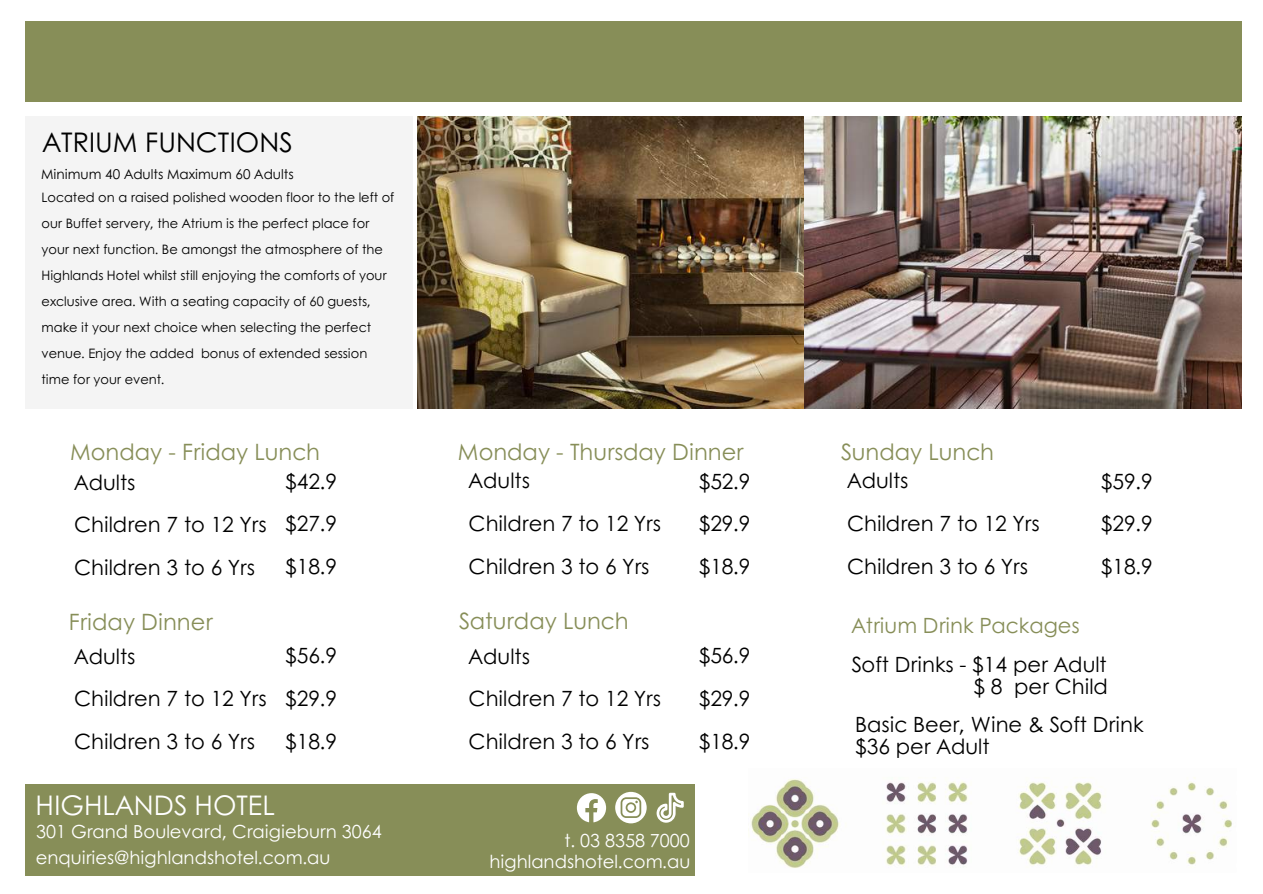
<style>
.page{position:relative;width:1263px;height:894px;background:#fff}
.page>*{position:absolute;margin:0;border:0;box-sizing:border-box;transform-origin:0 0}
.t1{font:27px "Century Gothic";color:#000}
.t2{font:27px "Century Gothic";color:#fff}
.t3{font:22.5px "Century Gothic";color:#878e58}
.t4{font:21px/42.8px "Century Gothic";color:#000}
.t5{font:21px "Century Gothic";color:#878e58}
.t6{font:18px/25.3px "Century Gothic";color:#fff}
.t7{font:13.5px "Century Gothic";color:#000}
.t8{font:13.05px/26px "Century Gothic";color:#000}
</style>
<div class="page">
<div style="left:25px;top:21px;width:1217px;height:81px;background:#878e58"></div>
<div style="left:25px;top:784px;width:669px;height:90px;background:#878e58"></div>
<div style="left:25px;top:116px;width:388px;height:292px;background:#f4f4f4"></div>
<img style="left:748px;top:777px;width:484px;height:91px">
<img style="left:417px;top:116px;width:387px;height:293px">
<img style="left:804px;top:116px;width:437px;height:293px">
<svg style="left:577px;top:793px;width:29px;height:29px"></svg>
<svg style="left:615px;top:791px;width:32px;height:32px"></svg>
<svg style="left:657px;top:792px;width:27px;height:30px"></svg>
<h1 class="t1" style="left:42px;top:122px;width:251px">ATRIUM FUNCTIONS</h1>
<p class="t7" style="left:41px;top:163px;width:254px">Minimum 40 Adults Maximum 60 Adults</p>
<p class="t8" style="left:42px;top:184px;width:354px">Located on a raised polished wooden floor to the left of our Buffet servery, the Atrium is the perfect place for your next function. Be amongst the atmosphere of the Highlands Hotel whilst still enjoying the comforts of your exclusive area. With a seating capacity of 60 guests, make it your next choice when selecting the perfect venue. Enjoy the added bonus of extended session time for your event.</p>
<h2 class="t3" style="left:70px;top:434px;width:251px">Monday - Friday Lunch</h2>
<h3 class="t4" style="left:74px;top:459px;width:194px">Adults<br>Children 7 to 12 Yrs<br>Children 3 to 6 Yrs</h3>
<h3 class="t4" style="left:285px;top:458px;width:53px;text-align:justify">$42.9 $27.9 $18.9</h3>
<h2 class="t3" style="left:69px;top:604px;width:145px">Friday Dinner</h2>
<h3 class="t4" style="left:74px;top:633px;width:194px">Adults<br>Children 7 to 12 Yrs<br>Children 3 to 6 Yrs</h3>
<h3 class="t4" style="left:285px;top:633px;width:53px;text-align:justify">$56.9 $29.9 $18.9</h3>
<h2 class="t3" style="left:458px;top:434px;width:287px">Monday - Thursday Dinner</h2>
<h3 class="t4" style="left:469px;top:458px;width:194px">Adults<br>Children 7 to 12 Yrs<br>Children 3 to 6 Yrs</h3>
<h2 class="t3" style="left:459px;top:603px;width:171px">Saturday Lunch</h2>
<h3 class="t4" style="left:469px;top:633px;width:194px">Adults<br>Children 7 to 12 Yrs<br>Children 3 to 6 Yrs</h3>
<h3 class="t4" style="left:699px;top:458px;width:53px;text-align:justify">$52.9 $29.9 $18.9</h3>
<h3 class="t4" style="left:699px;top:633px;width:53px;text-align:justify">$56.9 $29.9 $18.9</h3>
<h1 class="t2" style="left:36px;top:784px;width:241px">HIGHLANDS HOTEL</h1>
<h3 class="t6" style="left:36px;top:818px;width:348px">301 Grand Boulevard, Craigieburn 3064 enquiries@highlandshotel.com.au</h3>
<h3 class="t6" style="left:490px;top:828px;width:202px;line-height:21px;text-align:right">t. 03 8358 7000 highlandshotel.com.au</h3>
<h2 class="t3" style="left:841px;top:434px;width:155px">Sunday Lunch</h2>
<h3 class="t4" style="left:847px;top:458px;width:194px">Adults<br>Children 7 to 12 Yrs<br>Children 3 to 6 Yrs</h3>
<h3 class="t4" style="left:1101px;top:458px;width:53px;text-align:justify">$59.9 $29.9 $18.9</h3>
<h3 class="t5" style="left:851px;top:609px;width:230px">Atrium Drink Packages</h3>
<h3 class="t4" style="left:851px;top:652px;width:258px;line-height:21.3px;text-align:right">Soft Drinks - $14 per Adult $ 8 per Child</h3>
<h3 class="t4" style="left:855px;top:713px;width:290px;line-height:21.3px">Basic Beer, Wine &amp; Soft Drink $36 per Adult</h3>
</div>
